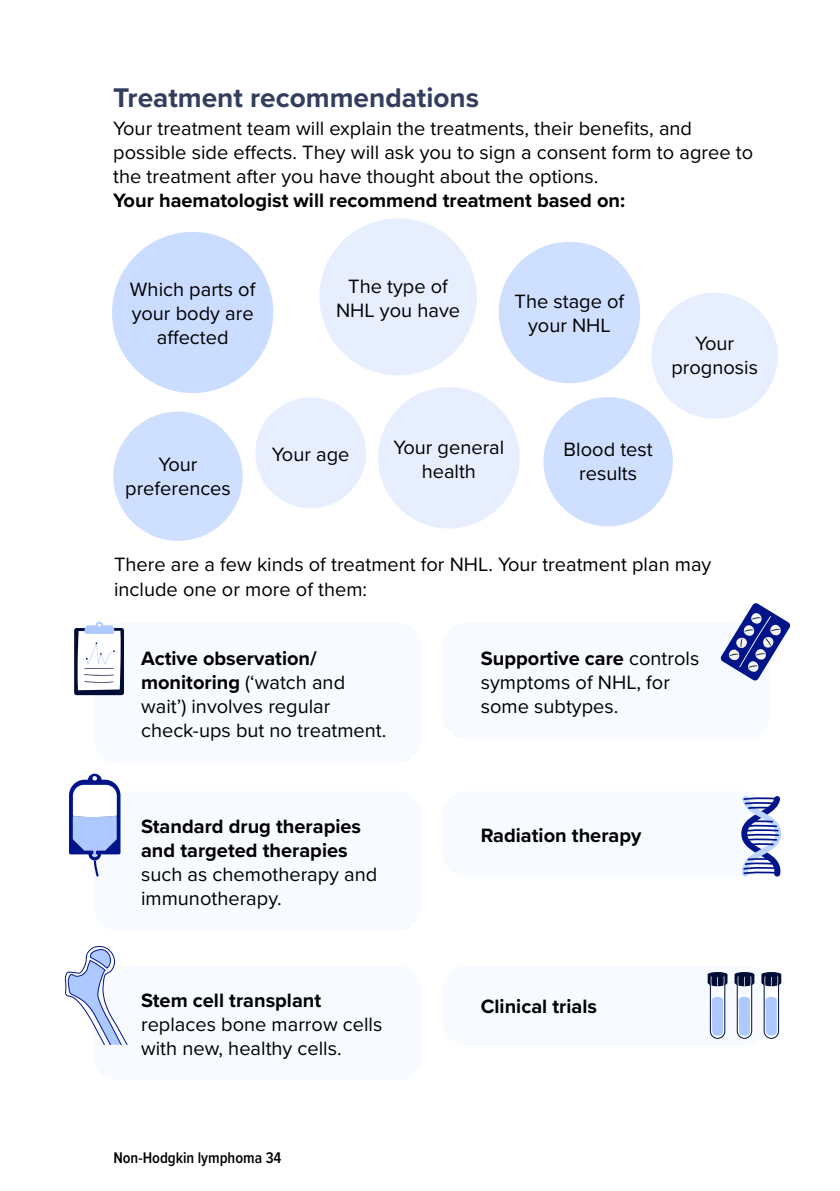
<style>
.page{position:relative;width:840px;height:1191px;background:#fff}
.page>*{position:absolute;margin:0;border:0;box-sizing:border-box;transform-origin:0 0}
.t1{font:700 28px "Proxima Nova";color:#333d5d}
.t2{font:20px/24px "Proxima Nova";color:#000;text-align:center}
.t3{font:700 20px/24px "Proxima Nova";color:#000}
.t4{font:600 16px "Proxima Nova Cond";color:#000}
.s1{font-weight:700}
</style>
<div class="page">
<div style="left:94px;top:623px;width:327px;height:140px;background:#f7faff;border-radius:24px"></div>
<div style="left:94px;top:791px;width:327px;height:140px;background:#f7faff;border-radius:24px"></div>
<div style="left:94px;top:965px;width:327px;height:115px;background:#f7faff;border-radius:24px"></div>
<div style="left:442px;top:623px;width:327px;height:116px;background:#f7faff;border-radius:24px"></div>
<div style="left:442px;top:791px;width:327px;height:85px;background:#f7faff;border-radius:24px"></div>
<div style="left:442px;top:965px;width:327px;height:80px;background:#f7faff;border-radius:24px"></div>
<div style="left:74px;top:628px;width:50px;height:67px;background:#000d35;border-radius:2px"></div>
<svg style="left:77px;top:621px;width:44px;height:69px;background:#e5e9f1"></svg>
<svg style="left:64px;top:946px;width:64px;height:99px"></svg>
<svg style="left:69px;top:773px;width:51px;height:103px"></svg>
<svg style="left:720px;top:603px;width:70px;height:78px"></svg>
<svg style="left:741px;top:796px;width:39px;height:80px"></svg>
<svg style="left:761px;top:972px;width:19px;height:66px"></svg>
<svg style="left:734px;top:972px;width:20px;height:66px"></svg>
<svg style="left:707px;top:972px;width:20px;height:66px"></svg>
<div style="left:319px;top:218px;width:157px;height:157px;background:#e7efff;border-radius:50%"></div>
<div style="left:112px;top:232px;width:161px;height:161px;background:#cadcff;border-radius:50%"></div>
<div style="left:651px;top:292px;width:126px;height:127px;background:#e7efff;border-radius:50%"></div>
<div style="left:255px;top:397px;width:111px;height:111px;background:#e7efff;border-radius:50%"></div>
<div style="left:113px;top:411px;width:129px;height:130px;background:#cedfff;border-radius:50%"></div>
<div style="left:543px;top:397px;width:129px;height:129px;background:#cedfff;border-radius:50%"></div>
<div style="left:378px;top:387px;width:141px;height:141px;background:#e7efff;border-radius:50%"></div>
<div style="left:498px;top:242px;width:141px;height:141px;background:#cedfff;border-radius:50%"></div>
<h1 class="t1" style="left:113px;top:77px;width:367px">Treatment recommendations</h1>
<p class="t2" style="left:113px;top:116px;width:641px;text-align:left">Your treatment team will explain the treatments, their benefits, and possible side effects. They will ask you to sign a consent form to agree to the treatment after you have thought about the options.</p>
<p class="t3" style="left:113px;top:188px;width:513px">Your haematologist will recommend treatment based on:</p>
<p class="t2" style="left:130px;top:277px;width:127px">Which parts of your body are affected</p>
<p class="t2" style="left:336px;top:273px;width:125px">The type of<br>NHL you have</p>
<p class="t2" style="left:514px;top:289px;width:111px">The stage of your NHL</p>
<p class="t2" style="left:671px;top:330px;width:88px">Your prognosis</p>
<p class="t2" style="left:125px;top:451px;width:107px">Your preferences</p>
<p class="t2" style="left:272px;top:441px;width:79px">Your age</p>
<p class="t2" style="left:393px;top:434px;width:112px">Your general health</p>
<p class="t2" style="left:563px;top:436px;width:90px">Blood test results</p>
<p class="t2" style="left:114px;top:552px;width:598px;text-align:left">There are a few kinds of treatment for NHL. Your treatment plan may include one or more of them:</p>
<p class="t2" style="left:141px;top:645px;width:247px;text-align:left"><span class="s1">Active observation/ monitoring</span> (‘watch and wait’) involves regular check-ups but no treatment.</p>
<p class="t3" style="left:141px;top:814px;width:221px">Standard drug therapies and targeted therapies</p>
<p class="t2" style="left:141px;top:861px;width:238px;text-align:left">such as chemotherapy and immunotherapy.</p>
<p class="t3" style="left:141px;top:988px;width:181px">Stem cell transplant</p>
<p class="t2" style="left:141px;top:1011px;width:243px;text-align:left">replaces bone marrow cells with new, healthy cells.</p>
<p class="t4" style="left:113px;top:1145px;width:169px">Non-Hodgkin lymphoma 34</p>
<p class="t2" style="left:480px;top:645px;width:220px;text-align:left"><span class="s1">Supportive care</span> controls symptoms of NHL, for some subtypes.</p>
<p class="t3" style="left:480px;top:822px;width:162px">Radiation therapy</p>
<p class="t3" style="left:480px;top:994px;width:117px">Clinical trials</p>
</div>
